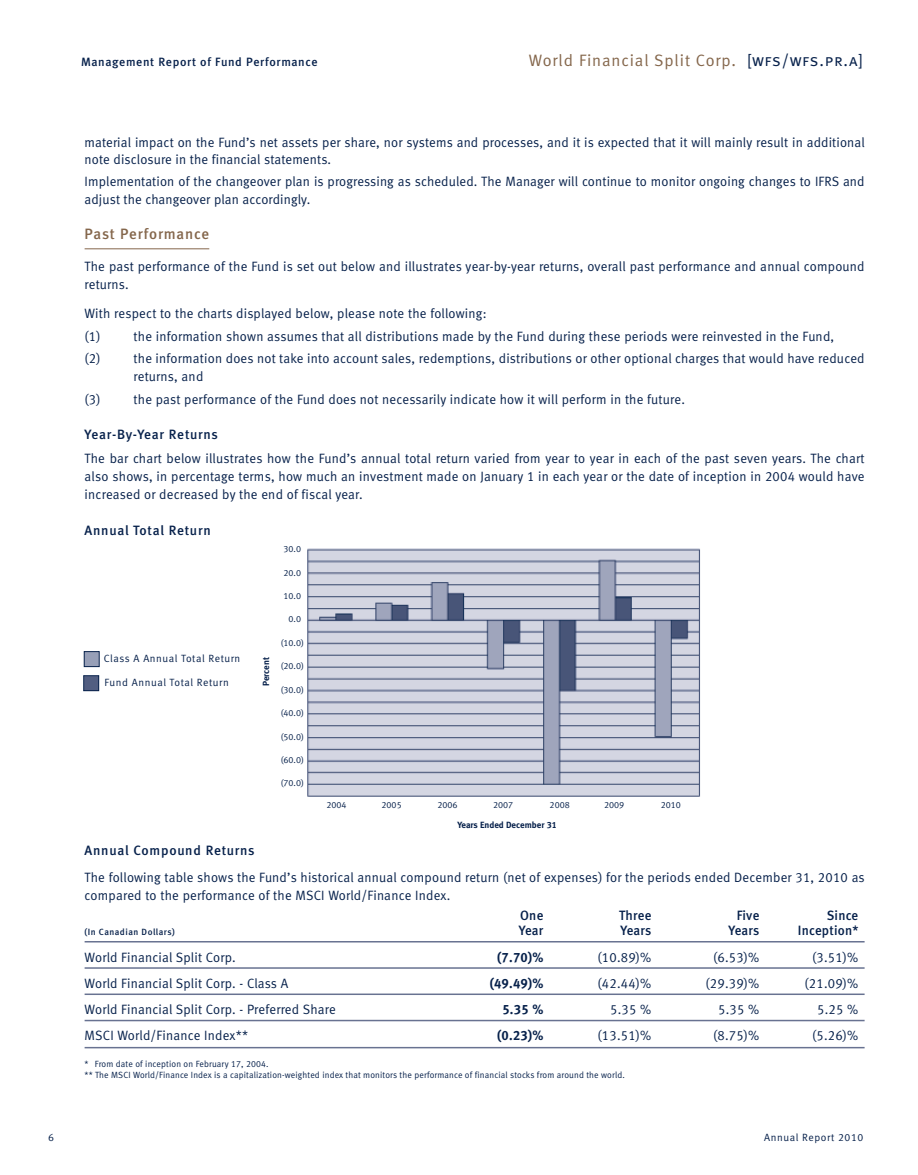
<style>
.page{position:relative;width:918px;height:1175px;background:#fff}
.page>*{position:absolute;margin:0;border:0;box-sizing:border-box;transform-origin:0 0}
.t1{font:16.5px "Meta Normal LF";letter-spacing:.055em;color:#84664b}
.t2{font:15px "Meta Medium LF";letter-spacing:.05em;color:#84664b}
.t3{font:13.5px/18px "Meta Normal LF";letter-spacing:.01em;color:#07214b}
.t4{font:13.5px "Meta Medium LF";letter-spacing:.045em;color:#07214b}
.t5{font:13.5px "Meta Bold LF";letter-spacing:.015em;color:#07214b}
.t6{font:13.5px "Meta Medium LF";letter-spacing:.015em;color:#07214b}
.t7{font:12px "Meta Medium LF";letter-spacing:.055em;color:#07214b}
.t8{font:10.5px "Meta Normal LF";letter-spacing:.055em;color:#07214b}
.t9{font:9px/10.5px "Meta Normal LF";letter-spacing:.015em;color:#07214b}
.t10{font:9px "Meta Bold LF";color:#07214b}
.t11{font:9px "Meta Medium LF";letter-spacing:.05em;color:#07214b}
.s1{font-family:"Meta Normal LF Caps";color:#07214b}
</style>
<div class="page">
<hr style="left:85px;top:248px;width:124px;height:1px;background:#84664b">
<hr style="left:85px;top:941px;width:780px;height:1px;background:#687291">
<hr style="left:85px;top:967px;width:780px;height:1px;background:#687291">
<hr style="left:85px;top:993px;width:780px;height:2px;background:#687291">
<hr style="left:85px;top:1019px;width:780px;height:2px;background:#687291">
<hr style="left:85px;top:1046px;width:780px;height:2px;background:#687291">
<div style="left:85px;top:652px;width:14px;height:14px;background:#979fb7"></div>
<div style="left:84px;top:651px;width:16px;height:16px;border:1px solid #07214b"></div>
<div style="left:84px;top:676px;width:14px;height:14px;background:#525e81"></div>
<div style="left:83px;top:675px;width:16px;height:16px;border:1px solid #07214b"></div>
<img style="left:307px;top:548px;width:393px;height:249px">
<p class="t7" style="left:81px;top:58px;width:238px">Management Report of Fund Performance</p>
<p class="t1" style="left:529px;top:55px;width:336px">World Financial Split Corp. <span class="s1">[wfs/wfs.pr.a]</span></p>
<p class="t3" style="left:85px;top:134px;width:782px;line-height:17.2px">material impact on the Fund’s net assets per share, nor systems and processes, and it is expected that it will mainly result in additional note disclosure in the financial statements.</p>
<p class="t3" style="left:85px;top:174px;width:781px;line-height:17.2px">Implementation of the changeover plan is progressing as scheduled. The Manager will continue to monitor ongoing changes to IFRS and adjust the changeover plan accordingly.</p>
<p class="t2" style="left:85px;top:229px;width:126px">Past Performance</p>
<p class="t3" style="left:85px;top:258px;width:782px">The past performance of the Fund is set out below and illustrates year-by-year returns, overall past performance and annual compound returns.</p>
<p class="t3" style="left:85px;top:303px;width:403px;line-height:22.5px">With respect to the charts displayed below, please note the following: (1)</p>
<p class="t3" style="left:134px;top:328px;width:702px">the information shown assumes that all distributions made by the Fund during these periods were reinvested in the Fund,</p>
<p class="t3" style="left:85px;top:351px;width:18px">(2)</p>
<p class="t3" style="left:134px;top:351px;width:733px">the information does not take into account sales, redemptions, distributions or other optional charges that would have reduced returns, and</p>
<p class="t3" style="left:85px;top:391px;width:18px">(3)</p>
<p class="t3" style="left:134px;top:391px;width:553px">the past performance of the Fund does not necessarily indicate how it will perform in the future.</p>
<p class="t4" style="left:85px;top:430px;width:135px">Year-By-Year Returns</p>
<p class="t3" style="left:85px;top:450px;width:782px;text-align:justify">The bar chart below illustrates how the Fund’s annual total return varied from year to year in each of the past seven years. The chart also shows, in percentage terms, how much an investment made on January 1 in each year or the date of inception in 2004 would have increased or decreased by the end of fiscal year.</p>
<p class="t4" style="left:85px;top:525px;width:128px">Annual Total Return</p>
<p class="t8" style="left:104px;top:655px;width:138px">Class A Annual Total Return</p>
<p class="t10" style="left:263px;top:686px;width:30px;rotate:-90deg">Percent</p>
<p class="t8" style="left:105px;top:678px;width:126px">Fund Annual Total Return</p>
<p class="t9" style="left:284px;top:544px;width:19px">30.0</p>
<p class="t9" style="left:284px;top:568px;width:19px">20.0</p>
<p class="t9" style="left:284px;top:591px;width:19px">10.0</p>
<p class="t9" style="left:289px;top:615px;width:14px">0.0</p>
<p class="t9" style="left:281px;top:638px;width:25px">(10.0)</p>
<p class="t9" style="left:281px;top:661px;width:25px">(20.0)</p>
<p class="t9" style="left:281px;top:685px;width:25px">(30.0)</p>
<p class="t9" style="left:281px;top:708px;width:25px">(40.0)</p>
<p class="t9" style="left:281px;top:732px;width:25px">(50.0)</p>
<p class="t9" style="left:281px;top:755px;width:25px">(60.0)</p>
<p class="t9" style="left:281px;top:778px;width:25px">(70.0)</p>
<p class="t9" style="left:327px;top:800px;width:22px">2004</p>
<p class="t9" style="left:382px;top:800px;width:22px">2005</p>
<p class="t9" style="left:437px;top:800px;width:22px">2006</p>
<p class="t9" style="left:493px;top:800px;width:22px">2007</p>
<p class="t9" style="left:550px;top:800px;width:22px">2008</p>
<p class="t9" style="left:604px;top:800px;width:22px">2009</p>
<p class="t9" style="left:661px;top:800px;width:22px">2010</p>
<p class="t10" style="left:457px;top:822px;width:101px">Years Ended December 31</p>
<p class="t4" style="left:85px;top:845px;width:172px">Annual Compound Returns</p>
<p class="t3" style="left:85px;top:869px;width:782px">The following table shows the Fund’s historical annual compound return (net of expenses) for the periods ended December 31, 2010 as compared to the performance of the MSCI World/Finance Index.</p>
<p class="t4" style="left:520px;top:911px;width:25px">One</p>
<p class="t4" style="left:619px;top:911px;width:34px">Three</p>
<p class="t4" style="left:737px;top:911px;width:24px">Five</p>
<p class="t4" style="left:827px;top:911px;width:33px">Since</p>
<p class="t11" style="left:85px;top:929px;width:92px">(In Canadian Dollars)</p>
<p class="t4" style="left:519px;top:926px;width:26px">Year</p>
<p class="t4" style="left:621px;top:926px;width:32px">Years</p>
<p class="t4" style="left:729px;top:926px;width:32px">Years</p>
<p class="t6" style="left:798px;top:926px;width:62px">Inception*</p>
<p class="t3" style="left:85px;top:949px;width:153px">World Financial Split Corp.</p>
<p class="t5" style="left:497px;top:952px;width:48px">(7.70)%</p>
<p class="t3" style="left:598px;top:949px;width:55px">(10.89)%</p>
<p class="t3" style="left:713px;top:949px;width:48px">(6.53)%</p>
<p class="t3" style="left:812px;top:949px;width:48px">(3.51)%</p>
<p class="t3" style="left:85px;top:975px;width:205px">World Financial Split Corp. - Class A</p>
<p class="t5" style="left:490px;top:978px;width:55px">(49.49)%</p>
<p class="t3" style="left:598px;top:975px;width:55px">(42.44)%</p>
<p class="t3" style="left:706px;top:975px;width:55px">(29.39)%</p>
<p class="t3" style="left:805px;top:975px;width:55px">(21.09)%</p>
<p class="t3" style="left:85px;top:1001px;width:253px">World Financial Split Corp. - Preferred Share</p>
<p class="t5" style="left:502px;top:1004px;width:42px">5.35 %</p>
<p class="t3" style="left:610px;top:1001px;width:43px">5.35 %</p>
<p class="t3" style="left:718px;top:1001px;width:43px">5.35 %</p>
<p class="t3" style="left:817px;top:1001px;width:43px">5.25 %</p>
<p class="t3" style="left:85px;top:1027px;width:165px">MSCI World/Finance Index**</p>
<p class="t5" style="left:497px;top:1030px;width:48px">(0.23)%</p>
<p class="t3" style="left:598px;top:1027px;width:55px">(13.51)%</p>
<p class="t3" style="left:713px;top:1027px;width:48px">(8.75)%</p>
<p class="t3" style="left:812px;top:1027px;width:48px">(5.26)%</p>
<p class="t9" style="left:85px;top:1059px;width:542px">* From date of inception on February 17, 2004.<br>** The MSCI World/Finance Index is a capitalization-weighted index that monitors the performance of financial stocks from around the world.</p>
<p class="t8" style="left:48px;top:1134px;width:7px">6</p>
<p class="t8" style="left:764px;top:1134px;width:101px">Annual Report 2010</p>
</div>
